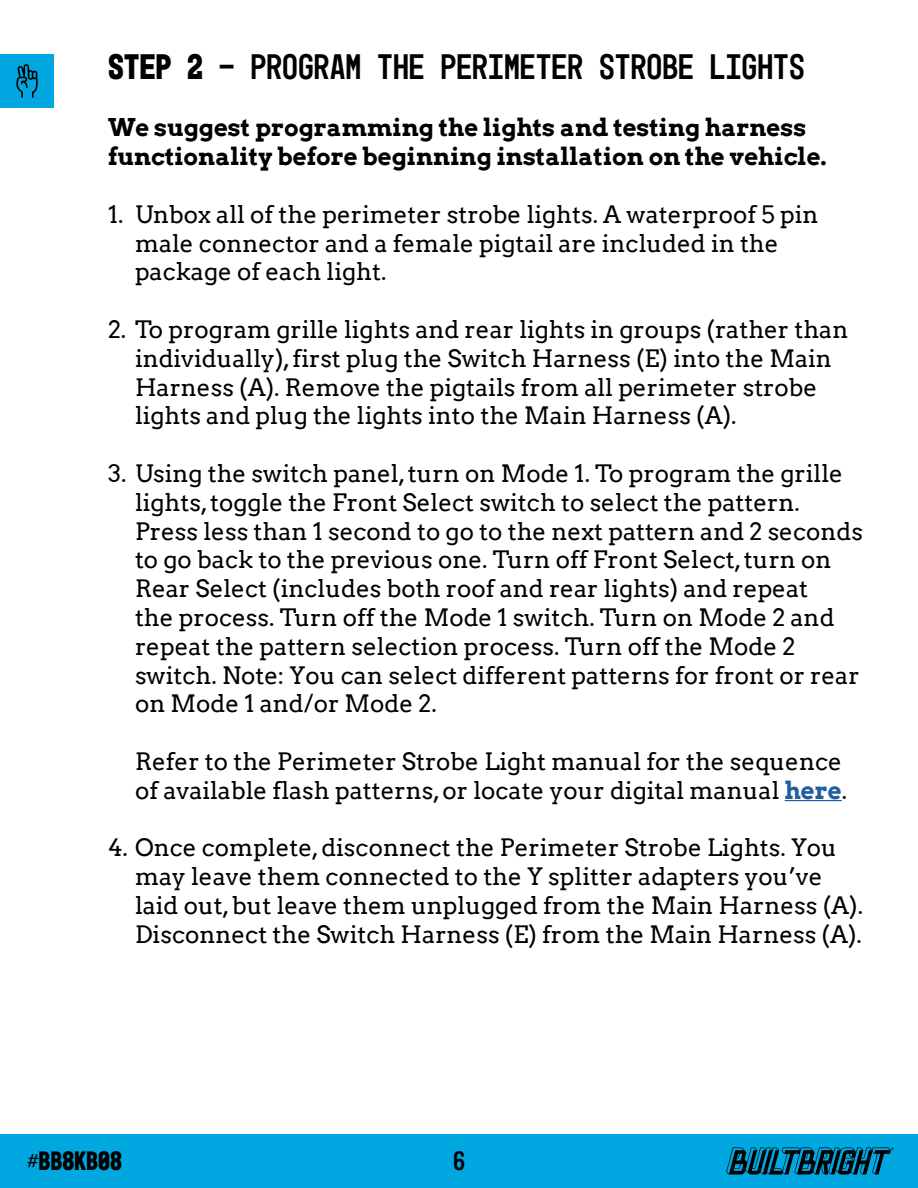
<style>
.page{position:relative;width:918px;height:1188px;background:#fff}
.page>*{position:absolute;margin:0;border:0;box-sizing:border-box;transform-origin:0 0}
.t1{font:36px "Mono 45 Headline";color:#000}
.t2{font:700 27px "Mono 45 Headline";color:#000}
.t3{font:27px "Mono 45 Headline";color:#000}
.t4{font:24px/28.8px "Arvo";color:#000}
.t5{font:700 24px/28.8px "Arvo";color:#000}
.s1{font-weight:700}
.s2{font-weight:700;color:#215e9e}
</style>
<div class="page">
<div style="left:0;top:1134px;width:918px;height:54px;background:#00a7e0"></div>
<svg style="left:726px;top:1147px;width:168px;height:28px"></svg>
<hr style="left:785px;top:800px;width:57px;height:1px;background:#215e9e">
<div style="left:0;top:54px;width:54px;height:54px;background:#00a7e0"></div>
<svg style="left:16px;top:64px;width:22px;height:34px"></svg>
<h1 class="t1" style="left:108px;top:45px;width:698px"><span class="s1">Step 2</span> - PROGRAM THE PERIMETER STROBE LIGHTS</h1>
<p class="t5" style="left:108px;top:113px;width:720px">We suggest programming the lights and testing harness functionality before beginning installation on the vehicle.</p>
<p class="t4" style="left:135px;top:200px;width:685px;text-indent:-27px">1. Unbox all of the perimeter strobe lights. A waterproof 5 pin male connector and a female pigtail are included in the package of each light.</p>
<p class="t4" style="left:135px;top:315px;width:715px;text-indent:-27px">2. To program grille lights and rear lights in groups (rather than individually), first plug the Switch Harness (E) into the Main Harness (A). Remove the pigtails from all perimeter strobe lights and plug the lights into the Main Harness (A).</p>
<p class="t4" style="left:135px;top:459px;width:730px;text-indent:-27px">3. Using the switch panel, turn on Mode 1. To program the grille lights, toggle the Front Select switch to select the pattern.<br>Press less than 1 second to go to the next pattern and 2 seconds to go back to the previous one. Turn off Front Select, turn on Rear Select (includes both roof and rear lights) and repeat<br>the process. Turn off the Mode 1 switch. Turn on Mode 2 and repeat the pattern selection process. Turn off the Mode 2 switch. Note: You can select different patterns for front or rear on Mode 1 and/or Mode 2.</p>
<p class="t4" style="left:135px;top:747px;width:714px">Refer to the Perimeter Strobe Light manual for the sequence of available flash patterns, or locate your digital manual <span class="s2">here</span>.</p>
<p class="t4" style="left:135px;top:833px;width:730px;text-indent:-27px">4. Once complete, disconnect the Perimeter Strobe Lights. You may leave them connected to the Y splitter adapters you’ve laid out, but leave them unplugged from the Main Harness (A).<br>Disconnect the Switch Harness (E) from the Main Harness (A).</p>
<p class="t2" style="left:27px;top:1145px;width:97px">#BB8KB08</p>
<p class="t3" style="left:453px;top:1145px;width:13px">6</p>
</div>
